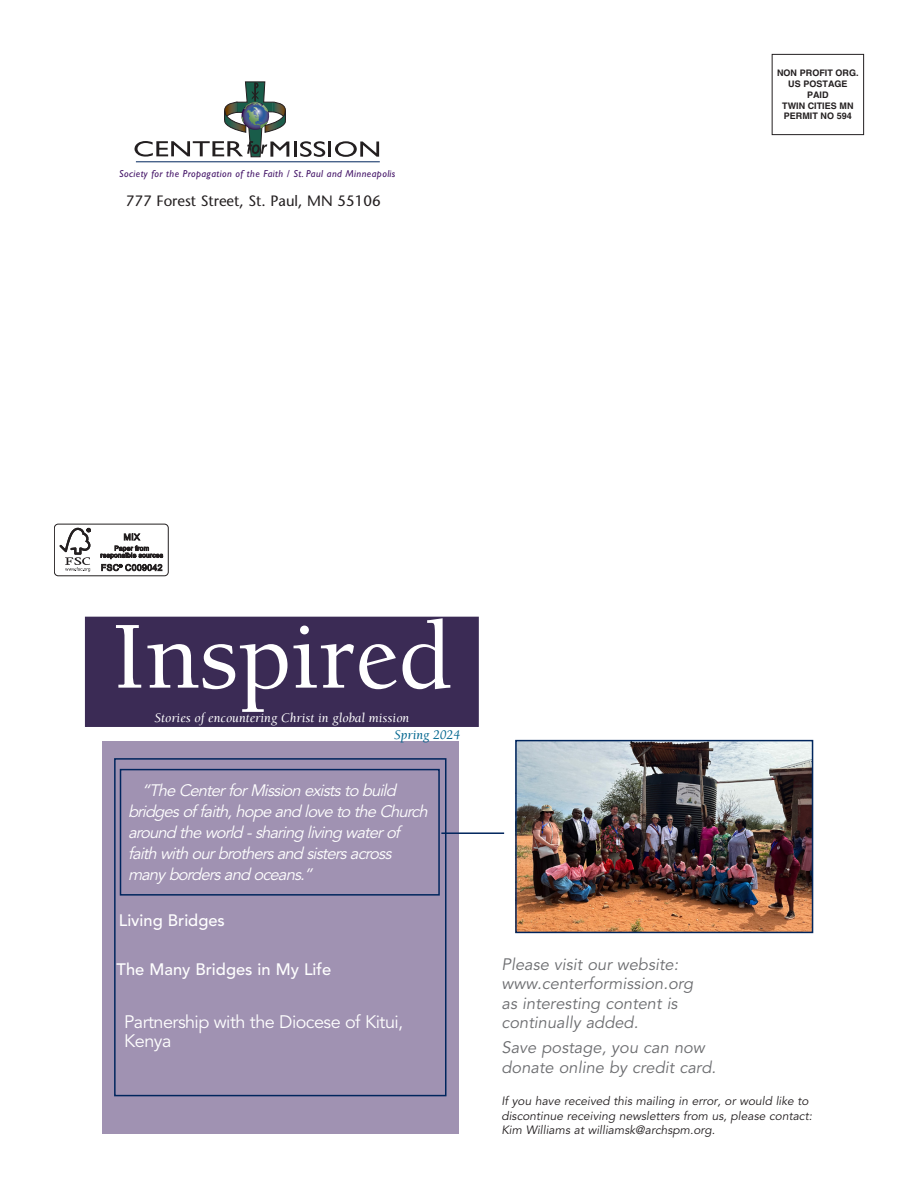
<style>
.page{position:relative;width:918px;height:1188px;background:#fff}
.page>*{position:absolute;margin:0;border:0;box-sizing:border-box;transform-origin:0 0}
.t1{font:500 98.55px "Berkeley Std";color:#fff}
.t2{font:18px/19.5px "Avenir LT Std";letter-spacing:-.03em;color:#fff}
.t3{font:italic 16.5px/21px "Avenir LT Std";color:#fff}
.t4{font:italic 16.5px "Avenir LT Std";color:#6c6d70}
.t5{font:500 16.5px "Avenir LT Std";color:#fff}
.t6{font:500 15px "Stone Sans Std";color:#231f20}
.t7{font:italic 13.5px "Berkeley Std";color:#fff}
.t8{font:italic 13.5px "Berkeley Std";color:#00658e}
.t9{font:italic 12px/14.4px "Avenir LT Std";color:#231f20}
.t10{font:italic 10.2px "Gill Sans";letter-spacing:.04em;color:#47186a}
.t11{font:700 9px "Helvetica LT Std";color:#231f20}
</style>
<div class="page">
<div style="left:86px;top:617px;width:392px;height:109px;background:#3b2b55"></div>
<div style="left:85px;top:617px;width:394px;height:110px;border:2px solid #3b2b55"></div>
<div style="left:102px;top:741px;width:356px;height:393px;background:#a092b2"></div>
<div style="left:114px;top:758px;width:332px;height:338px;border:2px solid #00255d"></div>
<hr style="left:441px;top:832px;width:63px;height:2px;background:#00255d">
<div style="left:120px;top:769px;width:320px;height:127px;border:2px solid #00255d"></div>
<div style="left:54px;top:524px;width:115px;height:52px;border:1px solid #231f20;border-radius:4px"></div>
<svg style="left:59px;top:528px;width:32px;height:44px"></svg>
<svg style="left:101px;top:533px;width:62px;height:38px"></svg>
<img style="left:518px;top:743px;width:292px;height:187px">
<div style="left:515px;top:740px;width:298px;height:193px;border:2px solid #00255d"></div>
<div style="left:772px;top:54px;width:92px;height:81px;border:1px solid #231f20"></div>
<hr style="left:294px;top:142px;width:3px;height:15px;background:#231f20">
<svg style="left:300px;top:141px;width:25px;height:16px"></svg>
<hr style="left:328px;top:142px;width:3px;height:15px;background:#231f20">
<svg style="left:335px;top:141px;width:44px;height:16px"></svg>
<svg style="left:135px;top:81px;width:154px;height:77px"></svg>
<hr style="left:136px;top:161px;width:244px;height:1px;background:#00255d">
<p class="t10" style="left:119px;top:168px;width:278px">Society for the Propagation of the Faith / St. Paul and Minneapolis</p>
<p class="t6" style="left:126px;top:192px;width:256px">777 Forest Street, St. Paul, MN 55106</p>
<p class="t11" style="left:777px;top:67px;width:83px">NON PROFIT ORG.</p>
<p class="t11" style="left:788px;top:78px;width:61px">US POSTAGE</p>
<p class="t11" style="left:807px;top:89px;width:23px">PAID</p>
<p class="t11" style="left:782px;top:100px;width:73px">TWIN CITIES MN</p>
<p class="t11" style="left:784px;top:111px;width:70px">PERMIT NO 594</p>
<p class="t1" style="left:112px;top:604px;width:341px">Inspired</p>
<p class="t7" style="left:154px;top:710px;width:257px">Stories of encountering Christ in global mission</p>
<p class="t8" style="left:394px;top:727px;width:67px">Spring 2024</p>
<p class="t3" style="left:128px;top:781px;width:305px;text-indent:14px">“TheCenterforMissionexiststobuild bridgesof faith,hopeandlovetotheChurch aroundtheworld-sharinglivingwaterof faithwithourbrothersandsistersacross manybordersandoceans.”</p>
<p class="t5" style="left:119px;top:911px;width:108px">Living Bridges</p>
<p class="t5" style="left:117px;top:960px;width:216px">The Many Bridges in My Life</p>
<p class="t2" style="left:124px;top:1012px;width:281px">Partnership with the Diocese of Kitui,<br>Kenya</p>
<p class="t4" style="left:502px;top:954px;width:178px">Please visit our website:</p>
<p class="t4" style="left:502px;top:974px;width:193px">www.centerformission.org</p>
<p class="t4" style="left:502px;top:993px;width:178px">as interesting content is</p>
<p class="t4" style="left:502px;top:1013px;width:138px">continually added.</p>
<p class="t4" style="left:502px;top:1038px;width:205px">Save postage, you can now</p>
<p class="t4" style="left:502px;top:1057px;width:216px">donate online by credit card.</p>
<p class="t9" style="left:501px;top:1094px;width:312px">If you have received this mailing in error, or would like to discontinue receiving newsletters from us, please contact:<br>Kim Williams at williamsk@archspm.org.</p>
</div>
